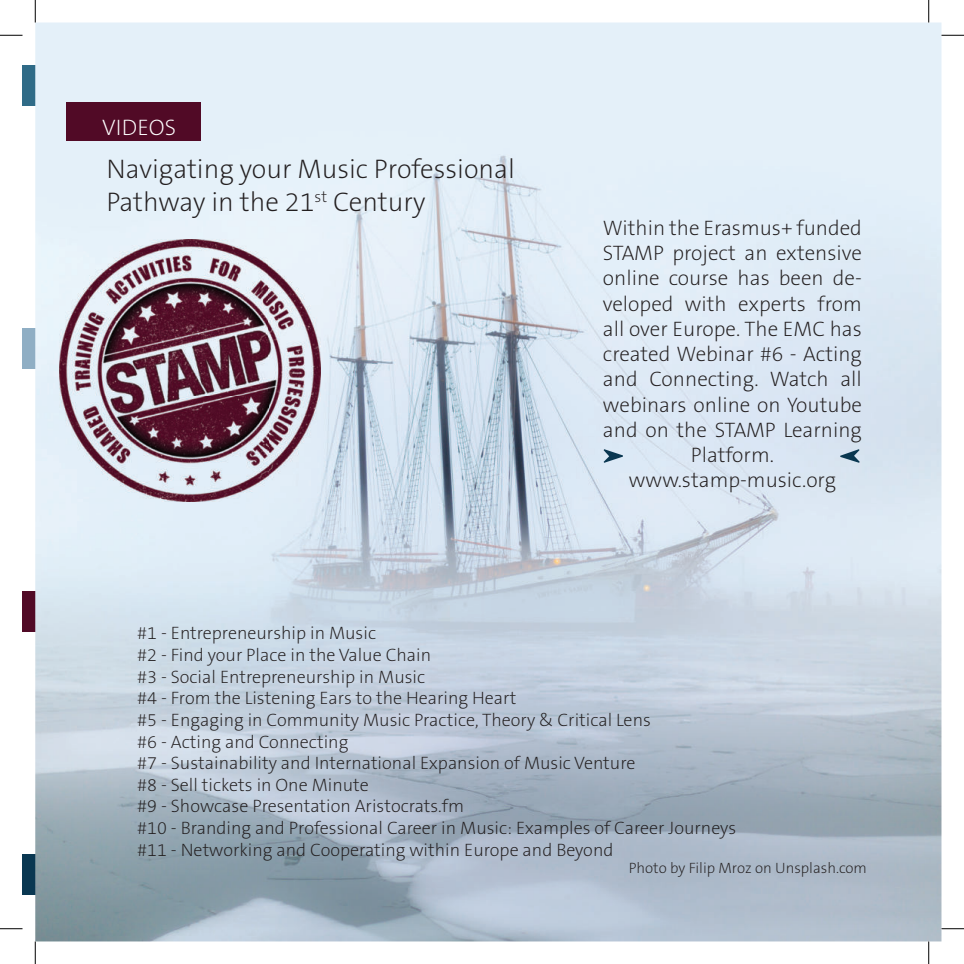
<style>
.page{position:relative;width:964px;height:964px;background:#fff}
.page>*{position:absolute;margin:0;border:0;box-sizing:border-box;transform-origin:0 0}
.t1{font:200 27px/32.4px "The Sans B2";color:#231f20}
.t2{font:200 22.5px "The Sans B2";color:#fff}
.t3{font:200 21px/25.2px "The Sans B2";color:#231f20;text-align:center}
.t4{font:200 18px/21.6px "The Sans B2";color:#231f20}
.t5{font:200 15px "The Sans B2";color:#231f20}
</style>
<div class="page">
<div style="left:22px;top:854px;width:15px;height:40px;background:#093751"></div>
<div style="left:22px;top:591px;width:15px;height:40px;background:#510a26"></div>
<div style="left:22px;top:328px;width:15px;height:40px;background:#8faec4"></div>
<div style="left:22px;top:65px;width:15px;height:40px;background:#2f6b87"></div>
<img style="left:35px;top:22px;width:906px;height:919px">
<div style="left:66px;top:102px;width:135px;height:38px;background:#510a26"></div>
<img style="left:60px;top:239px;width:260px;height:262px">
<svg style="left:603px;top:449px;width:20px;height:14px"></svg>
<svg style="left:840px;top:449px;width:19px;height:14px"></svg>
<svg style="left:0;top:35px;width:22px;height:1px"></svg>
<svg style="left:941px;top:35px;width:22px;height:1px"></svg>
<svg style="left:0;top:928px;width:22px;height:1px"></svg>
<svg style="left:941px;top:928px;width:22px;height:1px"></svg>
<svg style="left:35px;top:0;width:1px;height:22px"></svg>
<svg style="left:35px;top:941px;width:1px;height:22px"></svg>
<svg style="left:928px;top:0;width:1px;height:22px"></svg>
<svg style="left:928px;top:941px;width:1px;height:22px"></svg>
<p class="t2" style="left:102px;top:115px;width:76px">VIDEOS</p>
<h1 class="t1" style="left:106px;top:154px;width:410px">Navigating your Music Professional<br>Pathway in the 21<sup>st</sup> Century</h1>
<p class="t3" style="left:603px;top:216px;width:260px">Within the Erasmus+ funded<br>STAMP project an extensive online course has been de&shy;veloped with experts from all over Europe. The EMC has created Webinar #6 - Acting and Connecting. Watch all webinars online on Youtube and on the STAMP Learning<br>Platform. www.stamp-music.org</p>
<p class="t4" style="left:137px;top:623px;width:600px">#1 - Entrepreneurship in Music<br>#2 - Find your Place in the Value Chain<br>#3 - Social Entrepreneurship in Music<br>#4 - From the Listening Ears to the Hearing Heart<br>#5 - Engaging in Community Music Practice, Theory &amp; Critical Lens<br>#6 - Acting and Connecting<br>#7 - Sustainability and International Expansion of Music Venture<br>#8 - Sell tickets in One Minute<br>#9 - Showcase Presentation Aristocrats.fm<br>#10 - Branding and Professional Career in Music: Examples of Career Journeys #11 - Networking and Cooperating within Europe and Beyond</p>
<p class="t5" style="left:628px;top:859px;width:240px">Photo by Filip Mroz on Unsplash.com</p>
</div>
